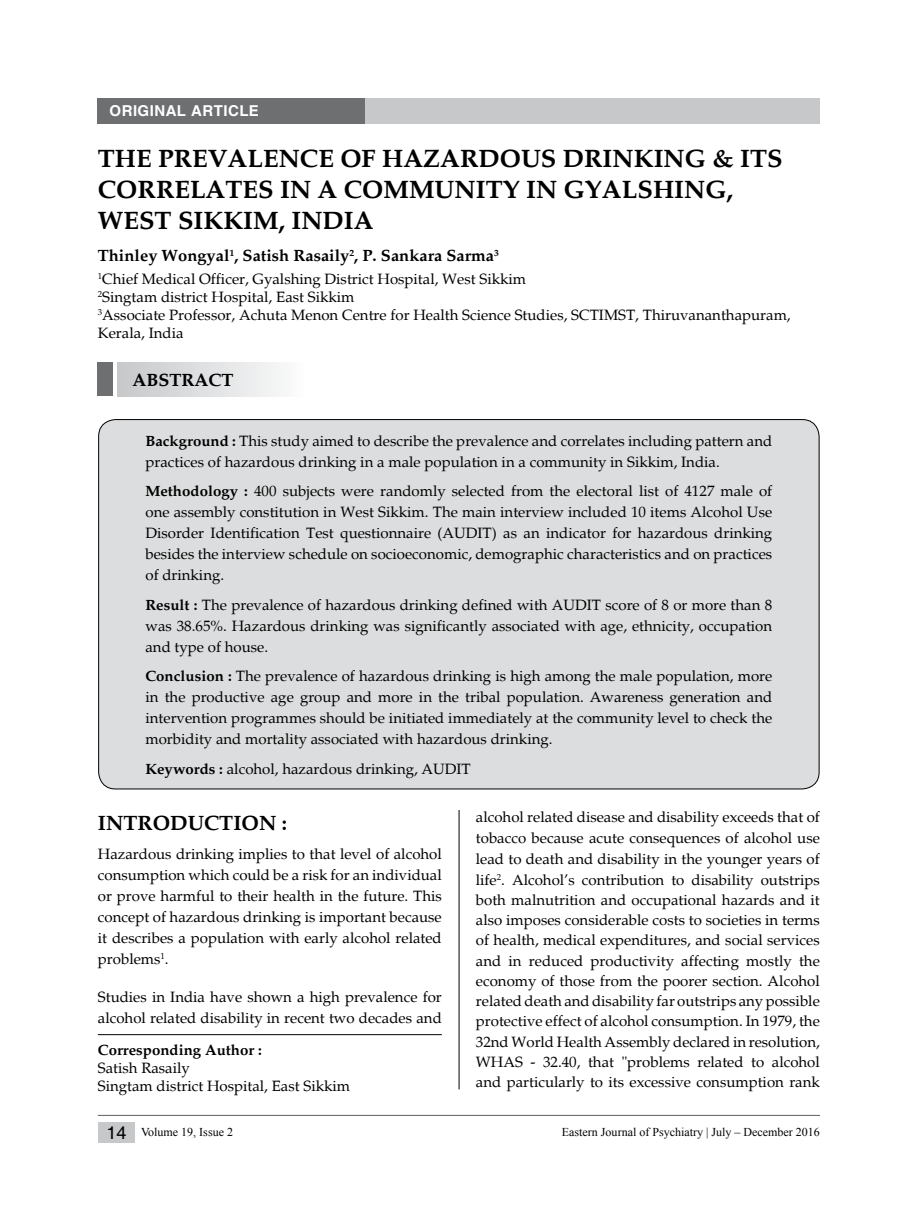
<style>
.page{position:relative;width:905px;height:1214px;background:#fff}
.page>*{position:absolute;margin:0;border:0;box-sizing:border-box;transform-origin:0 0}
.t1{font:700 25.5px/30.6px "Palatino";color:#000}
.t2{font:700 21px "Palatino";color:#000}
.t3{font:700 18px "Palatino";color:#000}
.t4{font:700 16.5px "Palatino";color:#000}
.t5{font:15px/21px "Palatino";color:#000;text-align:justify}
.t6{font:700 15px "Palatino";color:#000}
.t7{font:700 15px "Helvetica";letter-spacing:.03em;color:#fff}
.t8{font:12px "Times New Roman";color:#000}
.s1{font-weight:700}
.s2{font-family:"Helvetica";font-size:18px}
</style>
<div class="page">
<hr style="left:458px;top:149px;width:1px;height:940px;background:#000">
<div style="left:98px;top:1121px;width:37px;height:21px;background:#c6c8ca"></div>
<div style="left:364px;top:98px;width:455px;height:25px;background:#c6c8ca"></div>
<div style="left:98px;top:98px;width:267px;height:25px;background:#6d6f71"></div>
<hr style="left:98px;top:1115px;width:721px;height:1px;background:#6d6f71">
<div style="left:99px;top:420px;width:719px;height:369px;background:#dcddde;border-radius:17px"></div>
<div style="left:117px;top:363px;width:186px;height:33px;background:linear-gradient(to right,#c6c8ca,#fbfcfc)"></div>
<div style="left:98px;top:363px;width:15px;height:33px;background:#6d6f71"></div>
<hr style="left:98px;top:1034px;width:343px;height:1px;background:#000">
<p class="t7" style="left:109px;top:102px;width:151px">ORIGINAL ARTICLE</p>
<h1 class="t1" style="left:98px;top:144px;width:686px">THE PREVALENCE OF HAZARDOUS DRINKING &amp; ITS<br>CORRELATES IN A COMMUNITY IN GYALSHING,<br>WEST SIKKIM, INDIA</h1>
<p class="t4" style="left:98px;top:246px;width:402px">Thinley Wongyal<sup>1</sup>, Satish Rasaily<sup>2</sup>, P. Sankara Sarma<sup>3</sup></p>
<p class="t5" style="left:98px;top:271px;width:694px;line-height:18px;text-align:left"><sup>1</sup>Chief Medical Officer, Gyalshing District Hospital, West Sikkim<br><sup>2</sup>Singtam district Hospital, East Sikkim<br><sup>3</sup>Associate Professor, Achuta Menon Centre for Health Science Studies, SCTIMST, Thiruvananthapuram, Kerala, India</p>
<p class="t3" style="left:132px;top:369px;width:103px">ABSTRACT</p>
<p class="t5" style="left:145px;top:430px;width:628px"><span class="s1">Background :</span> This study aimed to describe the prevalence and correlates including pattern and practices of hazardous drinking in a male population in a community in Sikkim, India.</p>
<p class="t5" style="left:145px;top:481px;width:628px"><span class="s1">Methodology :</span> 400 subjects were randomly selected from the electoral list of 4127 male of one assembly constitution in West Sikkim. The main interview included 10 items Alcohol Use Disorder Identification Test questionnaire (AUDIT) as an indicator for hazardous drinking besides the interview schedule on socioeconomic, demographic characteristics and on practices of drinking.</p>
<p class="t5" style="left:145px;top:594px;width:628px"><span class="s1">Result :</span> The prevalence of hazardous drinking defined with AUDIT score of 8 or more than 8 was 38.65%. Hazardous drinking was significantly associated with age, ethnicity, occupation and type of house.</p>
<p class="t5" style="left:145px;top:666px;width:628px"><span class="s1">Conclusion :</span> The prevalence of hazardous drinking is high among the male population, more in the productive age group and more in the tribal population. Awareness generation and intervention programmes should be initiated immediately at the community level to check the morbidity and mortality associated with hazardous drinking.</p>
<p class="t5" style="left:145px;top:758px;width:327px"><span class="s1">Keywords :</span> alcohol, hazardous drinking, AUDIT</p>
<h2 class="t2" style="left:98px;top:810px;width:190px">INTRODUCTION :</h2>
<p class="t5" style="left:98px;top:844px;width:345px">Hazardous drinking implies to that level of alcohol consumption which could be a risk for an individual or prove harmful to their health in the future. This concept of hazardous drinking is important because it describes a population with early alcohol related problems<sup>1</sup>.</p>
<p class="t5" style="left:98px;top:987px;width:345px">Studies in India have shown a high prevalence for alcohol related disability in recent two decades and</p>
<p class="t6" style="left:98px;top:1041px;width:165px">Corresponding Author :</p>
<p class="t5" style="left:98px;top:1059px;width:253px;line-height:18px">Satish Rasaily<br>Singtam district Hospital, East Sikkim</p>
<p class="t5" style="left:475px;top:807px;width:345px;line-height:20.4px">alcohol related disease and disability exceeds that of tobacco because acute consequences of alcohol use lead to death and disability in the younger years of life<sup>2</sup>. Alcohol’s contribution to disability outstrips both malnutrition and occupational hazards and it also imposes considerable costs to societies in terms of health, medical expenditures, and social services and in reduced productivity affecting mostly the economy of those from the poorer section. Alcohol related death and disability far outstrips any possible protective effect of alcohol consumption. In 1979, the 32nd World Health Assembly declared in resolution, WHAS - 32.40, that "problems related to alcohol and particularly to its excessive consumption rank</p>
<p class="t8" style="left:106px;top:1124px;width:128px"><span class="s2">14</span> Volume 19, Issue 2</p>
<p class="t8" style="left:561px;top:1124px;width:259px">Eastern Journal of Psychiatry | July – December 2016</p>
</div>
